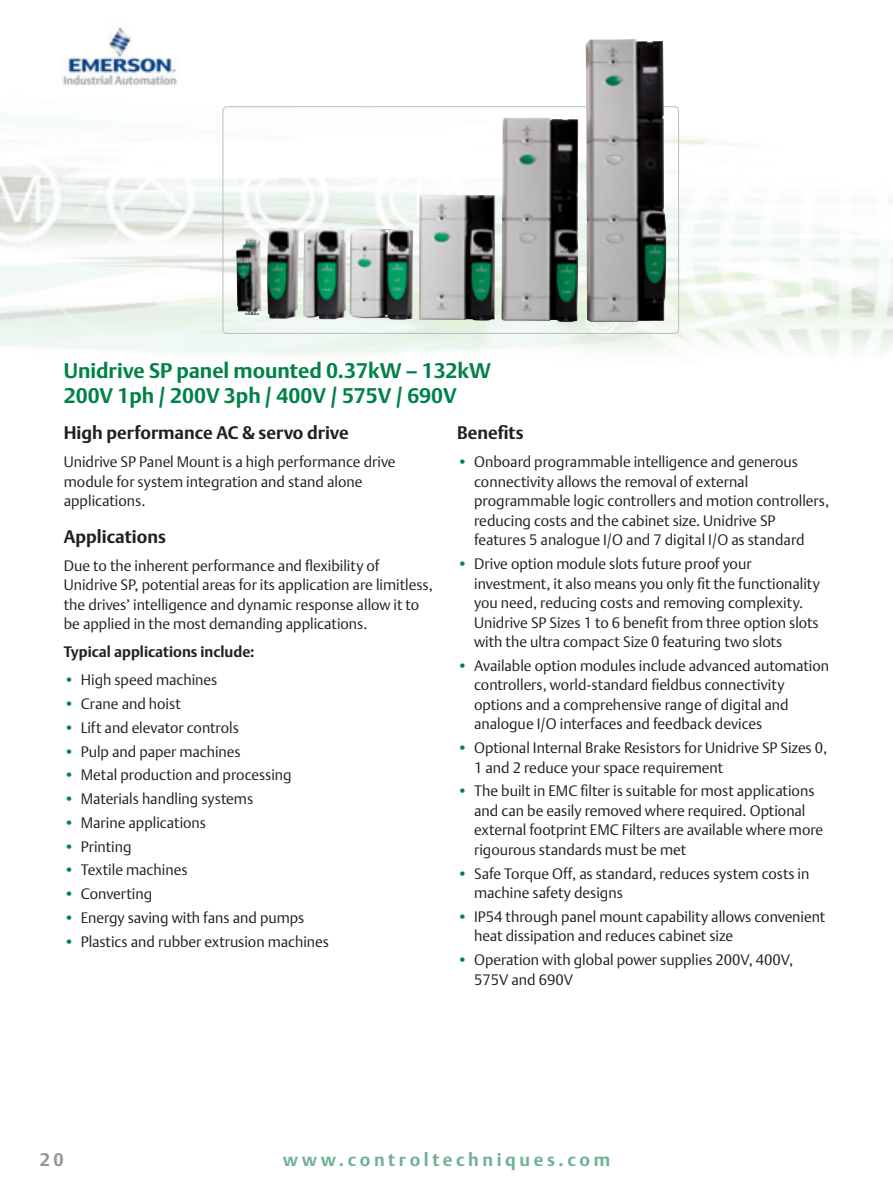
<style>
.page{position:relative;width:893px;height:1191px;background:#fff}
.page>*{position:absolute;margin:0;border:0;box-sizing:border-box;transform-origin:0 0}
.t1{font:700 21px/25.2px "DTL Argo T";color:#008247}
.t2{font:700 18px "DTL Argo T";color:#231f20}
.t3{font:700 18px "DTL Argo T";letter-spacing:.2em;color:#6fb292}
.t4{font:700 18px "DTL Argo T";color:#939598}
.t5{font:15px/19.5px "DTL Argo T Light";color:#231f20}
.t6{font:700 15px "DTL Argo T";color:#231f20}
.s1{color:#008247}
</style>
<div class="page">
<img style="left:0;top:67px;width:893px;height:288px">
<img style="left:60px;top:27px;width:119px;height:61px">
<div style="left:223px;top:106px;width:456px;height:228px;border:1px solid #bcbdc0;border-radius:4px"></div>
<img style="left:419px;top:39px;width:247px;height:283px">
<h1 class="t1" style="left:64px;top:357px;width:429px">Unidrive SP panel mounted 0.37kW – 132kW<br>200V 1ph / 200V 3ph / 400V / 575V / 690V</h1>
<p class="t2" style="left:64px;top:422px;width:287px">High performance AC &amp; servo drive</p>
<p class="t5" style="left:64px;top:452px;width:333px">Unidrive SP Panel Mount is a high performance drive module for system integration and stand alone applications.</p>
<p class="t2" style="left:64px;top:526px;width:104px">Applications</p>
<p class="t5" style="left:64px;top:555px;width:371px">Due to the inherent performance and flexibility of Unidrive SP, potential areas for its application are limitless, the drives’ intelligence and dynamic response allow it to be applied in the most demanding applications.</p>
<p class="t6" style="left:64px;top:643px;width:192px">Typical applications include:</p>
<p class="t5" style="left:64px;top:670px;width:155px"><span class="s1">•</span> High speed machines</p>
<p class="t5" style="left:64px;top:694px;width:119px"><span class="s1">•</span> Crane and hoist</p>
<p class="t5" style="left:64px;top:717px;width:177px"><span class="s1">•</span> Lift and elevator controls</p>
<p class="t5" style="left:64px;top:741px;width:179px"><span class="s1">•</span> Pulp and paper machines</p>
<p class="t5" style="left:64px;top:765px;width:229px"><span class="s1">•</span> Metal production and processing</p>
<p class="t5" style="left:64px;top:789px;width:191px"><span class="s1">•</span> Materials handling systems</p>
<p class="t5" style="left:64px;top:812px;width:144px"><span class="s1">•</span> Marine applications</p>
<p class="t5" style="left:64px;top:836px;width:69px"><span class="s1">•</span> Printing</p>
<p class="t5" style="left:64px;top:860px;width:125px"><span class="s1">•</span> Textile machines</p>
<p class="t5" style="left:64px;top:884px;width:90px"><span class="s1">•</span> Converting</p>
<p class="t5" style="left:64px;top:907px;width:242px"><span class="s1">•</span> Energy saving with fans and pumps</p>
<p class="t5" style="left:64px;top:931px;width:267px"><span class="s1">•</span> Plastics and rubber extrusion machines</p>
<p class="t2" style="left:457px;top:422px;width:68px">Benefits</p>
<p class="t5" style="left:474px;top:452px;width:357px;text-indent:-17px"><span class="s1">•</span> Onboard programmable intelligence and generous connectivity allows the removal of external programmable logic controllers and motion controllers, reducing costs and the cabinet size. Unidrive SP features 5 analogue I/O and 7 digital I/O as standard</p>
<p class="t5" style="left:474px;top:554px;width:347px;text-indent:-17px"><span class="s1">•</span> Drive option module slots future proof your investment, it also means you only fit the functionality you need, reducing costs and removing complexity.<br>Unidrive SP Sizes 1 to 6 benefit from three option slots with the ultra compact Size 0 featuring two slots</p>
<p class="t5" style="left:474px;top:655px;width:357px;text-indent:-17px"><span class="s1">•</span> Available option modules include advanced automation controllers, world-standard fieldbus connectivity options and a comprehensive range of digital and analogue I/O interfaces and feedback devices</p>
<p class="t5" style="left:474px;top:738px;width:355px;text-indent:-17px"><span class="s1">•</span> Optional Internal Brake Resistors for Unidrive SP Sizes 0,<br>1 and 2 reduce your space requirement</p>
<p class="t5" style="left:474px;top:781px;width:351px;text-indent:-17px"><span class="s1">•</span> The built in EMC filter is suitable for most applications and can be easily removed where required. Optional external footprint EMC Filters are available where more rigourous standards must be met</p>
<p class="t5" style="left:474px;top:863px;width:337px;text-indent:-17px"><span class="s1">•</span> Safe Torque Off, as standard, reduces system costs in machine safety designs</p>
<p class="t5" style="left:474px;top:906px;width:353px;text-indent:-17px"><span class="s1">•</span> IP54 through panel mount capability allows convenient heat dissipation and reduces cabinet size</p>
<p class="t5" style="left:474px;top:950px;width:321px;text-indent:-17px"><span class="s1">•</span> Operation with global power supplies 200V, 400V,<br>575V and 690V</p>
<p class="t4" style="left:40px;top:1149px;width:26px">20</p>
<p class="t3" style="left:283px;top:1149px;width:329px">www.controltechniques.com</p>
</div>
